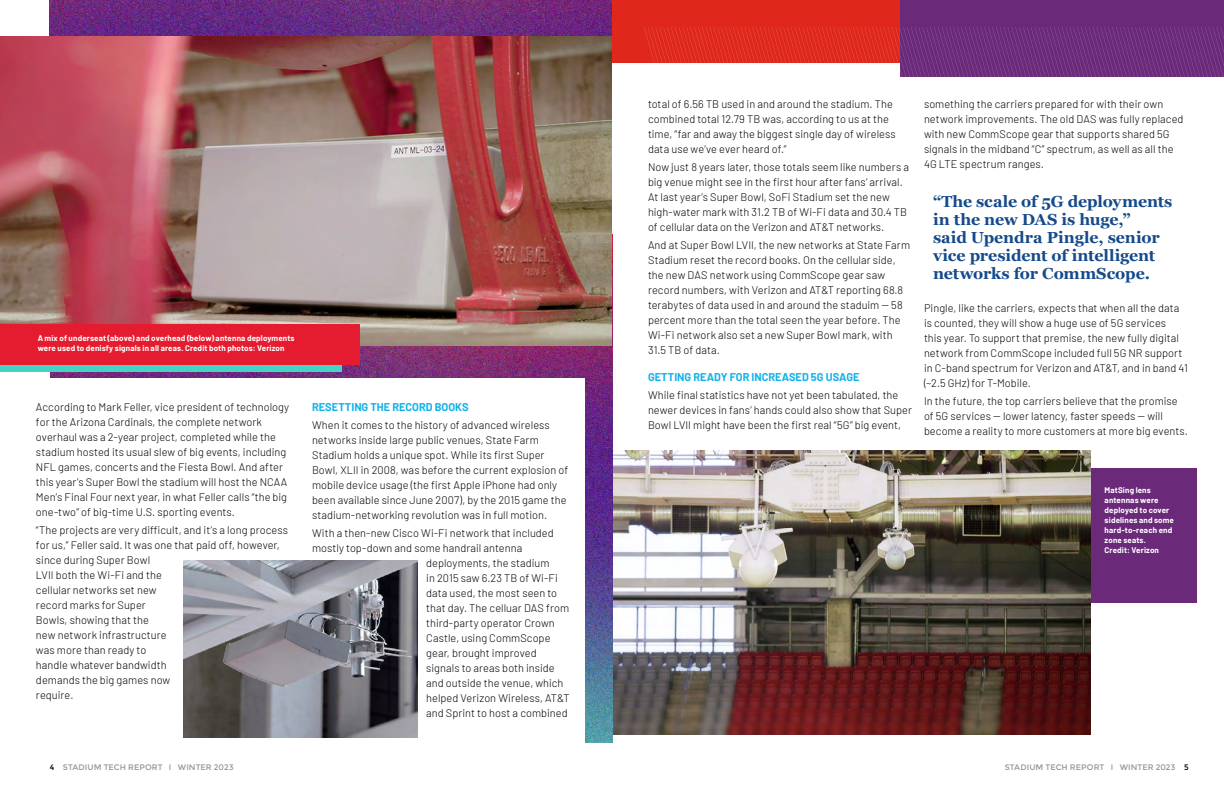
<style>
.page{position:relative;width:1224px;height:792px;background:#fff}
.page>*{position:absolute;margin:0;border:0;box-sizing:border-box;transform-origin:0 0}
.t1{font:700 16px/18px "Georgia";letter-spacing:-.01em;color:#154a8b}
.t2{font:300 11px/15px "Barlow";letter-spacing:.005em;color:#000}
.t3{font:700 11px "Barlow";color:#11b2eb}
.t4{font:700 8px/10px "Barlow";letter-spacing:.02em;color:#fff}
.t5{font:8px "Montserrat";letter-spacing:.01em;color:#939598}
.s1{color:#000}
</style>
<div class="page">
<img style="left:51px;top:234px;width:562px;height:508px">
<img style="left:50px;top:0;width:562px;height:36px">
<div style="left:32px;top:378px;width:553px;height:373px;background:#fff"></div>
<img style="left:0;top:36px;width:612px;height:310px">
<img style="left:184px;top:561px;width:234px;height:177px">
<div style="left:0;top:327px;width:342px;height:44px;background:linear-gradient(to right,#45d3c5,#45d3c5)"></div>
<div style="left:0;top:324px;width:360px;height:40px;background:#e51c2f"></div>
<div style="left:612px;top:0;width:324px;height:63px;background:#df271c"></div>
<div style="left:900px;top:0;width:324px;height:76px;background:#6b297a"></div>
<div style="left:1080px;top:468px;width:117px;height:135px;background:#6b297a"></div>
<svg style="left:644px;top:27px;width:580px;height:50px"></svg>
<img style="left:613px;top:450px;width:477px;height:285px">
<p class="t4" style="left:38px;top:333px;width:258px">A mix of underseat (above) and overhead (below) antenna deployments were used to denisfy signals in all areas. Credit both photos: Verizon</p>
<p class="t2" style="left:36px;top:398px;width:255px">According to Mark Feller, vice president of technology for the Arizona Cardinals, the complete network overhaul was a 2-year project, completed while the stadium hosted its usual slew of big events, including NFL games, concerts and the Fiesta Bowl. And after this year’s Super Bowl the stadium will host the NCAA Men’s Final Four next year, in what Feller calls “the big one-two” of big-time U.S. sporting events.</p>
<p class="t2" style="left:36px;top:521px;width:254px">“The projects are very difficult, and it’s a long process for us,” Feller said. It was one that paid off, however, since during Super Bowl<br>LVII both the Wi-Fi and the<br>cellular networks set new<br>record marks for Super<br>Bowls, showing that the<br>new network infrastructure<br>was more than ready to<br>handle whatever bandwidth<br>demands the big games now<br>require.</p>
<p class="t3" style="left:312px;top:399px;width:158px">RESETTING THE RECORD BOOKS</p>
<p class="t2" style="left:312px;top:416px;width:258px">When it comes to the history of advanced wireless networks inside large public venues, State Farm Stadium holds a unique spot. While its first Super Bowl, XLII in 2008, was before the current explosion of mobile device usage (the first Apple iPhone had only been available since June 2007), by the 2015 game the stadium-networking revolution was in full motion.</p>
<p class="t2" style="left:312px;top:524px;width:243px">With a then-new Cisco Wi-Fi network that included</p>
<p class="t2" style="left:312px;top:539px;width:212px">mostly top-down and some handrail antenna</p>
<p class="t2" style="left:426px;top:554px;width:125px">deployments, the stadium</p>
<p class="t2" style="left:426px;top:569px;width:133px">in 2015 saw 6.23 TB of Wi-Fi</p>
<p class="t2" style="left:426px;top:584px;width:132px">data used, the most seen to</p>
<p class="t2" style="left:426px;top:599px;width:144px">that day. The celluar DAS from</p>
<p class="t2" style="left:426px;top:614px;width:130px">third-party operator Crown</p>
<p class="t2" style="left:426px;top:629px;width:126px">Castle, using CommScope</p>
<p class="t2" style="left:426px;top:644px;width:112px">gear, brought improved</p>
<p class="t2" style="left:426px;top:659px;width:130px">signals to areas both inside</p>
<p class="t2" style="left:426px;top:674px;width:139px">and outside the venue, which</p>
<p class="t2" style="left:426px;top:689px;width:145px">helped Verizon Wireless, AT&amp;T</p>
<p class="t2" style="left:426px;top:704px;width:143px">and Sprint to host a combined</p>
<p class="t2" style="left:648px;top:96px;width:249px">total of 6.56 TB used in and around the stadium. The combined total 12.79 TB was, according to us at the time, “far and away the biggest single day of wireless data use we’ve ever heard of.”</p>
<p class="t2" style="left:648px;top:159px;width:262px">Now just 8 years later, those totals seem like numbers a big venue might see in the first hour after fans’ arrival.<br>At last year’s Super Bowl, SoFi Stadium set the new high-water mark with 31.2 TB of Wi-Fi data and 30.4 TB of cellular data on the Verizon and AT&amp;T networks.</p>
<p class="t2" style="left:648px;top:237px;width:264px">And at Super Bowl LVII, the new networks at State Farm Stadium reset the record books. On the cellular side, the new DAS network using CommScope gear saw record numbers, with Verizon and AT&amp;T reporting 68.8 terabytes of data used in and around the staduim -- 58 percent more than the total seen the year before. The Wi-Fi network also set a new Super Bowl mark, with 31.5 TB of data.</p>
<p class="t3" style="left:648px;top:369px;width:213px">GETTING READY FOR INCREASED 5G USAGE</p>
<p class="t2" style="left:648px;top:387px;width:265px">While final statistics have not yet been tabulated, the newer devices in fans’ hands could also show that Super<br>Bowl LVII might have been the first real “5G” big event,</p>
<p class="t2" style="left:924px;top:96px;width:261px">something the carriers prepared for with their own network improvements. The old DAS was fully replaced with new CommScope gear that supports shared 5G signals in the midband “C” spectrum, as well as all the 4G LTE spectrum ranges.</p>
<h1 class="t1" style="left:933px;top:192px;width:241px">“The scale of 5G deployments in the new DAS is huge,”<br>said Upendra Pingle, senior vice president of intelligent networks for CommScope.</h1>
<p class="t2" style="left:924px;top:300px;width:265px">Pingle, like the carriers, expects that when all the data is counted, they will show a huge use of 5G services<br>this year. To support that premise, the new fully digital network from CommScope included full 5G NR support in C-band spectrum for Verizon and AT&amp;T, and in band 41 (~2.5 GHz) for T-Mobile.</p>
<p class="t2" style="left:924px;top:393px;width:265px">In the future, the top carriers believe that the promise of 5G services -- lower latency, faster speeds -- will become a reality to more customers at more big events.</p>
<p class="t4" style="left:1105px;top:485px;width:71px">MatSing lens antennas were deployed to cover sidelines and some hard-to-reach end zone seats.<br>Credit: Verizon</p>
<p class="t5" style="left:50px;top:763px;width:185px"><span class="s1">4</span> STADIUM TECH REPORT I WINTER 2023</p>
<p class="t5" style="left:1005px;top:763px;width:186px">STADIUM TECH REPORT I WINTER 2023 <span class="s1">5</span></p>
</div>
